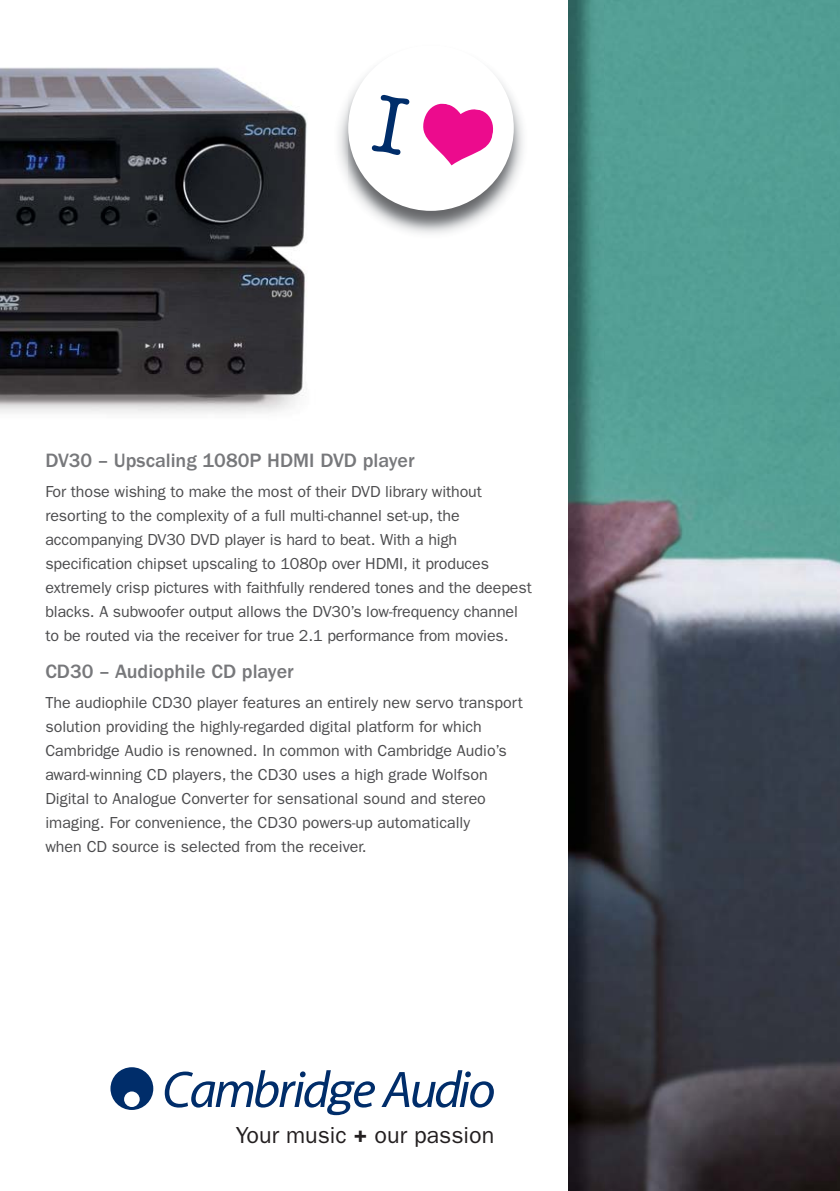
<style>
.page{position:relative;width:840px;height:1191px;background:#fff}
.page>*{position:absolute;margin:0;border:0;box-sizing:border-box;transform-origin:0 0}
.t1{font:23.2px "Franklin Gothic";color:#231f20}
.t2{font:500 20px "Franklin Gothic";color:#77787b}
.t3{font:16px/24px "Franklin Gothic";letter-spacing:-.005em;color:#4c4c4e}
.s1{font-weight:600}
</style>
<div class="page">
<img style="left:603px;top:0;width:236px;height:1191px">
<img style="left:568px;top:0;width:35px;height:1191px">
<img style="left:0;top:67px;width:307px;height:346px">
<img style="left:338px;top:75px;width:185px;height:159px">
<div style="left:348px;top:45px;width:165px;height:166px;background:#fff;border-radius:50%"></div>
<svg style="left:423px;top:103px;width:70px;height:62px"></svg>
<svg style="left:371px;top:95px;width:38px;height:60px"></svg>
<svg style="left:110px;top:1067px;width:43px;height:43px"></svg>
<svg style="left:381px;top:1070px;width:112px;height:37px"></svg>
<svg style="left:165px;top:1070px;width:210px;height:45px"></svg>
<p class="t2" style="left:45px;top:454px;width:370px">DV30 – Upscaling 1080P HDMI DVD player</p>
<p class="t3" style="left:45px;top:481px;width:487px">For those wishing to make the most of their DVD library without resorting to the complexity of a full multi-channel set-up, the accompanying DV30 DVD player is hard to beat. With a high specification chipset upscaling to 1080p over HDMI, it produces extremely crisp pictures with faithfully rendered tones and the deepest blacks. A subwoofer output allows the DV30’s low-frequency channel to be routed via the receiver for true 2.1 performance from movies.</p>
<p class="t2" style="left:45px;top:664px;width:250px">CD30 – Audiophile CD player</p>
<p class="t3" style="left:45px;top:692px;width:478px">The audiophile CD30 player features an entirely new servo transport solution providing the highly-regarded digital platform for which Cambridge Audio is renowned. In common with Cambridge Audio’s award-winning CD players, the CD30 uses a high grade Wolfson Digital to Analogue Converter for sensational sound and stereo imaging. For convenience, the CD30 powers-up automatically<br>when CD source is selected from the receiver.</p>
<h1 class="t1" style="left:236px;top:1127px;width:260px">Your music <span class="s1">+</span> our passion</h1>
</div>
